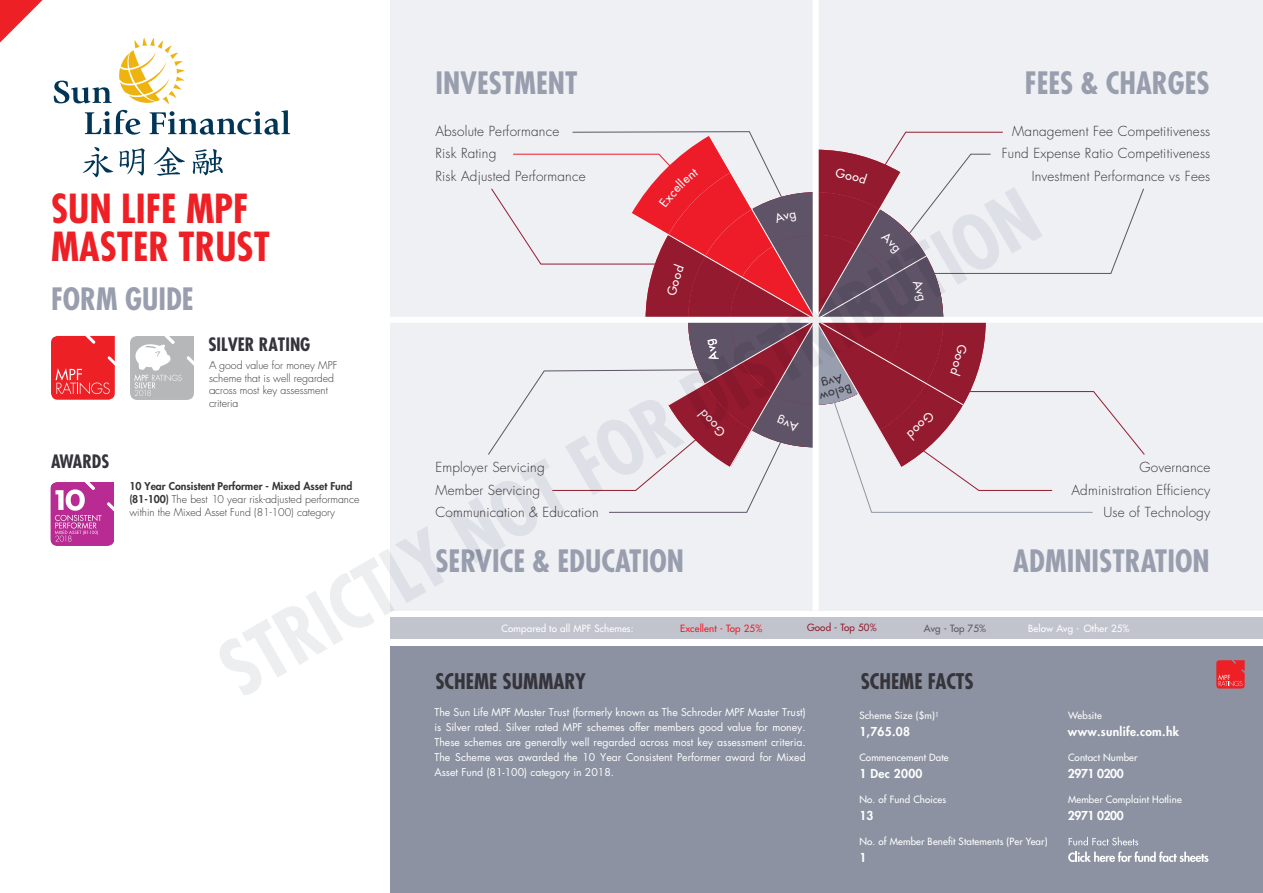
<style>
.page{position:relative;width:1263px;height:893px;background:#fff}
.page>*{position:absolute;margin:0;border:0;box-sizing:border-box;transform-origin:0 0}
.t1{font:700 condensed 39px/37.5px "Futura";color:#ed2026}
.t2{font:700 condensed 30px "Futura";color:#999eae}
.t3{font:700 condensed 21px "Futura";color:#36343b}
.t4{font:700 condensed 18px "Futura";color:#36343b}
.t5{font:300 13.5px/22.5px "Futura Std";letter-spacing:.015em;color:#363235}
.t6{font:800 12px "Futura Std";letter-spacing:.025em;color:#fff}
.t7{font:800 12px "Futura Std";letter-spacing:-.035em;color:#fff}
.t8{font:500 12px/12px "Futura Std";color:#36343b;text-align:center}
.t9{font:10.5px/15px "Futura Std";color:#fff;text-align:justify}
.t10{font:300 10.5px/12.6px "Futura Std";color:#373436}
.t11{font:500 9.75px "Futura Std";letter-spacing:.015em;color:#fff}
.t12{font:500 9.75px "Futura Std";letter-spacing:.015em;color:#ee1c28}
.t13{font:500 9.75px "Futura Std";letter-spacing:.015em;color:#941a2f}
.t14{font:500 9.75px "Futura Std";letter-spacing:.015em;color:#5e5367}
.t15{font:500 6.75px "Futura Std";color:#fff}
.s1{font-weight:800}
</style>
<div class="page">
<img style="left:130px;top:337px;width:64px;height:63px">
<img style="left:50px;top:482px;width:64px;height:64px">
<svg style="left:54px;top:38px;width:236px;height:97px"></svg>
<svg style="left:83px;top:147px;width:30px;height:30px"></svg>
<svg style="left:120px;top:148px;width:25px;height:28px"></svg>
<svg style="left:154px;top:147px;width:31px;height:29px"></svg>
<svg style="left:193px;top:149px;width:30px;height:26px"></svg>
<div style="left:390px;top:646px;width:873px;height:247px;background:#8c92a1"></div>
<div style="left:390px;top:618px;width:873px;height:21px;background:#c1c4cd"></div>
<svg style="left:1068px;top:851px;width:140px;height:11px"></svg>
<svg style="left:1069px;top:837px;width:69px;height:8px"></svg>
<div style="left:390px;top:0;width:426px;height:320px;background:#eef0f4"></div>
<div style="left:816px;top:0;width:447px;height:320px;background:#eef0f4"></div>
<div style="left:390px;top:320px;width:426px;height:290px;background:#eef0f4"></div>
<div style="left:816px;top:320px;width:447px;height:290px;background:#eef0f4"></div>
<div style="left:390px;top:317px;width:873px;height:6px;background:#fff"></div>
<div style="left:813px;top:0;width:6px;height:610px;background:#fff"></div>
<svg style="left:1216px;top:660px;width:29px;height:29px"></svg>
<svg style="left:0;top:0;width:43px;height:43px"></svg>
<svg style="left:51px;top:336px;width:64px;height:64px;background:#ee3238"></svg>
<svg style="left:488px;top:131px;width:657px;height:382px"></svg>
<h1 class="t1" style="left:51px;top:190px;width:220px">SUN LIFE MPF<br>MASTER TRUST</h1>
<h2 class="t2" style="left:51px;top:279px;width:144px">FORM GUIDE</h2>
<h3 class="t4" style="left:208px;top:333px;width:103px">SILVER RATING</h3>
<p class="t10" style="left:209px;top:359px;width:130px">A good value for money MPF scheme that is well regarded across most key assessment criteria</p>
<h3 class="t4" style="left:51px;top:450px;width:60px">AWARDS</h3>
<p class="t10" style="left:129px;top:481px;width:232px"><span class="s1">10 Year Consistent Performer - Mixed Asset Fund (81-100)</span> The best 10 year risk-adjusted performance within the Mixed Asset Fund (81-100) category</p>
<h2 class="t2" style="left:435px;top:63px;width:144px">INVESTMENT</h2>
<h2 class="t2" style="left:1025px;top:63px;width:186px">FEES &amp; CHARGES</h2>
<p class="t5" style="left:435px;top:120px;width:152px">Absolute Performance<br>Risk Rating<br>Risk Adjusted Performance</p>
<p class="t8" style="left:853px;top:394px;width:34px;rotate:163deg">B e wol<br>A gv</p>
<p class="t5" style="left:1002px;top:120px;width:210px;text-align:right">Management Fee Competitiveness<br>Fund Expense Ratio Competitiveness<br>Investment Performance vs Fees</p>
<p class="t5" style="left:435px;top:456px;width:165px">Employer Servicing<br>Member Servicing<br>Communication &amp; Education</p>
<p class="t5" style="left:1071px;top:456px;width:140px;text-align:right">Governance<br>Administration Efficiency<br>Use of Technology</p>
<h2 class="t2" style="left:435px;top:541px;width:250px">SERVICE &amp; EDUCATION</h2>
<h2 class="t2" style="left:1013px;top:541px;width:198px">ADMINISTRATION</h2>
<p class="t11" style="left:502px;top:622px;width:134px">Compared to all MPF Schemes:</p>
<p class="t12" style="left:680px;top:622px;width:84px">Excellent - Top 25%</p>
<p class="t13" style="left:807px;top:622px;width:71px">Good - Top 50%</p>
<p class="t14" style="left:924px;top:622px;width:64px">Avg - Top 75%</p>
<p class="t11" style="left:1028px;top:622px;width:103px">Below Avg - Other 25%</p>
<h3 class="t3" style="left:435px;top:667px;width:152px">SCHEME SUMMARY</h3>
<h3 class="t3" style="left:861px;top:667px;width:115px">SCHEME FACTS</h3>
<p class="t11" style="left:859px;top:710px;width:77px">Scheme Size ($m)</p>
<p class="t11" style="left:859px;top:752px;width:91px">Commencement Date</p>
<p class="t11" style="left:859px;top:794px;width:88px">No. of Fund Choices</p>
<p class="t11" style="left:859px;top:836px;width:190px">No. of Member Benefit Statements (Per Year)</p>
<p class="t9" style="left:434px;top:705px;width:373px">The Sun Life MPF Master Trust (formerly known as The Schroder MPF Master Trust) is Silver rated. Silver rated MPF schemes offer members good value for money.<br>These schemes are generally well regarded across most key assessment criteria.<br>The Scheme was awarded the 10 Year Consistent Performer award for Mixed Asset Fund (81-100) category in 2018.</p>
<p class="t15" style="left:935px;top:710px;width:5px">1</p>
<p class="t11" style="left:1068px;top:710px;width:35px">Website</p>
<p class="t11" style="left:1068px;top:752px;width:71px">Contact Number</p>
<p class="t11" style="left:1068px;top:794px;width:115px">Member Complaint Hotline</p>
<p class="t6" style="left:1068px;top:724px;width:113px">www.sunlife.com.hk</p>
<p class="t7" style="left:1068px;top:766px;width:57px">2971 0200</p>
<p class="t7" style="left:1068px;top:808px;width:57px">2971 0200</p>
<p class="t6" style="left:859px;top:724px;width:52px">1,765.08</p>
<p class="t6" style="left:859px;top:766px;width:65px">1 Dec 2000</p>
<p class="t6" style="left:859px;top:808px;width:16px">13</p>
<p class="t6" style="left:859px;top:850px;width:8px">1</p>
</div>
